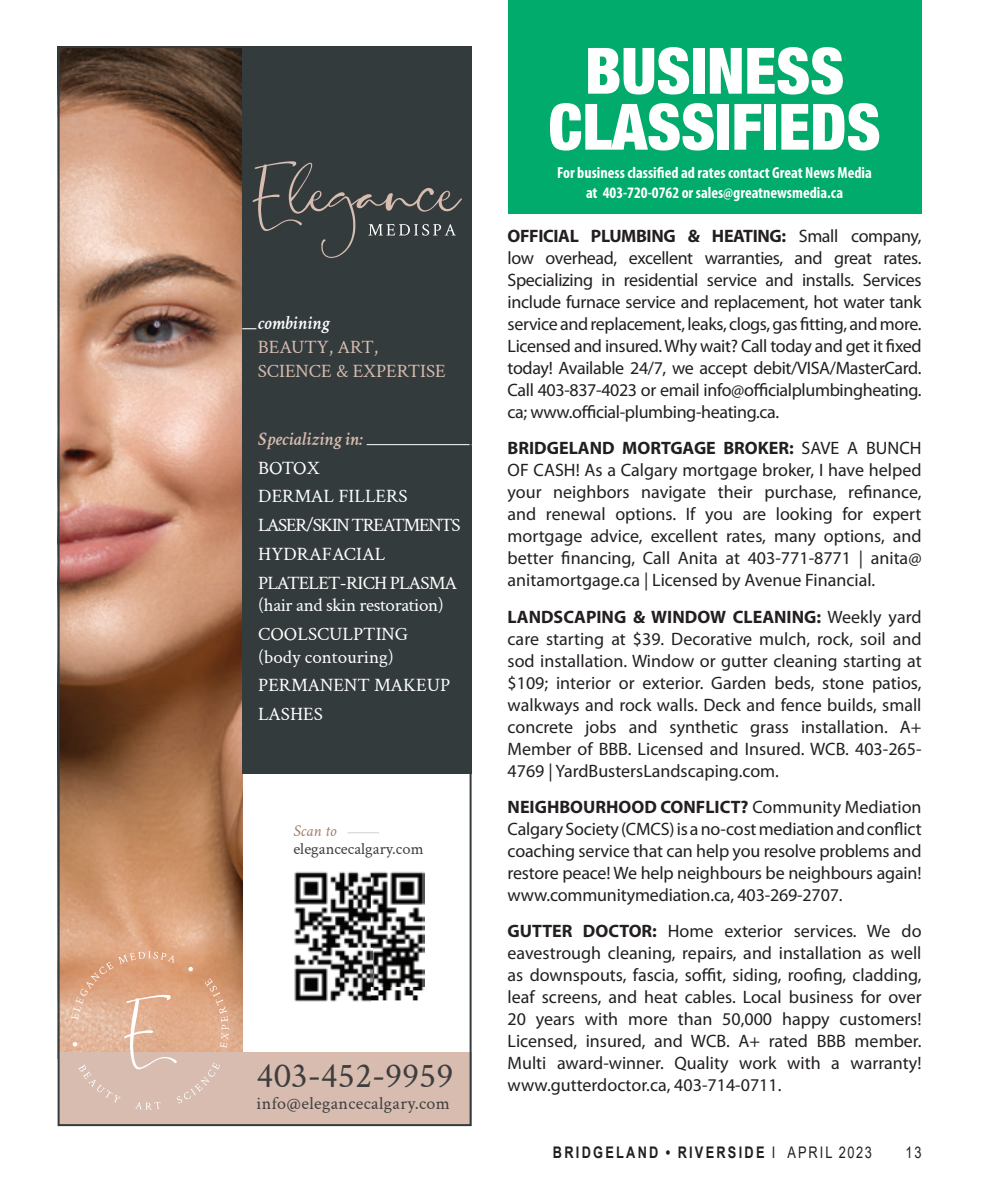
<style>
.page{position:relative;width:990px;height:1188px;background:#fff}
.page>*{position:absolute;margin:0;border:0;box-sizing:border-box;transform-origin:0 0}
.t1{font:900 condensed 64px "Helvetica Neue LT Std";color:#fff}
.t2{font:36px "Crimson Text";color:#3e3e3f}
.t3{font:19px/28.6px "Crimson Text";letter-spacing:-.04em;color:#fff}
.t4{font:19px/28.6px "Crimson Text";letter-spacing:-.02em;color:#fff}
.t5{font:19px/28.6px "Crimson Text";color:#fff}
.t6{font:19px/23.8px "Crimson Text";color:#d7bcaf}
.Body_text{font:18px/22px "Myriad Pro";color:#231f20;text-align:justify}
.t7{font:18px "Crimson Text";letter-spacing:.02em;color:#3e3e3f}
.t8{font:16.4px/18.4px "Crimson Text";color:#3e3e3f}
.t9{font:700 condensed 16px "Myriad Pro";color:#fff}
.t10{font:700 16px "Arial";letter-spacing:.175em;color:#231f20;scale:.8 1}
.t11{font:16px "Arial";color:#231f20;scale:.8 1}
.s1{font-weight:600;font-style:italic;color:#fff}
.s2{font-weight:600;font-style:italic;color:#d7bcaf}
.s3{font-style:italic;color:#9f816e}
.s4{font-weight:700}
.s5{font-weight:400}
</style>
<div class="page">
<div style="left:508px;top:0;width:414px;height:214px;background:#00ab6b"></div>
<img style="left:61px;top:49px;width:181px;height:1003px">
<div style="left:242px;top:46px;width:230px;height:727px;background:#343b3d"></div>
<div style="left:58px;top:1052px;width:414px;height:74px;background:#d7bcaf"></div>
<svg style="left:71px;top:951px;width:158px;height:159px"></svg>
<svg style="left:253px;top:161px;width:209px;height:97px"></svg>
<hr style="left:367px;top:444px;width:105px;height:1px;background:#fff">
<svg style="left:242px;top:328px;width:14px;height:1px"></svg>
<hr style="left:347px;top:832px;width:32px;height:1px;background:#d1d1d1">
<img style="left:294px;top:871px;width:130px;height:130px">
<p class="t6" style="left:258px;top:311px;width:190px"><span class="s1">combining<br></span>BEAUTY, ART,<br>SCIENCE &amp; EXPERTISE</p>
<p class="t3" style="left:258px;top:424px;width:204px"><span class="s2">Specializing in:<br></span>BOTOX<br>DERMAL FILLERS<br>LASER/SKIN TREATMENTS<br>HYDRAFACIAL<br>PLATELET-RICH PLASMA</p>
<p class="t4" style="left:258px;top:590px;width:187px">(hair and skin restoration)<br>COOLSCULPTING</p>
<p class="t5" style="left:258px;top:642px;width:193px">(body contouring)<br>PERMANENT MAKEUP<br>LASHES</p>
<p class="t8" style="left:293px;top:821px;width:132px"><span class="s3">Scan to </span>elegancecalgary.com</p>
<p class="t2" style="left:256px;top:1051px;width:198px">403-452-9959</p>
<p class="t7" style="left:256px;top:1091px;width:195px">info@elegancecalgary.com</p>
<p class="t1" style="left:585px;top:31px;width:261px">BUSINESS</p>
<p class="t1" style="left:549px;top:87px;width:334px">CLASSIFIEDS</p>
<p class="t9" style="left:557px;top:163px;width:316px">For business classified ad rates contact Great News Media</p>
<p class="t9" style="left:586px;top:183px;width:259px">at 403-720-0762 or sales@greatnewsmedia.ca</p>
<p class="Body_text" style="left:508px;top:225px;width:416px"><span class="s4">OFFICIAL PLUMBING &amp; HEATING:</span> Small company, low overhead, excellent warranties, and great rates.<br>Specializing in residential service and installs. Services include furnace service and replacement, hot water tank service and replacement, leaks, clogs, gas fitting, and more.<br>Licensed and insured. Why wait? Call today and get it fixed today! Available 24/7, we accept debit/VISA/MasterCard.<br>Call 403-837-4023 or email info@officialplumbingheating. ca; www.official-plumbing-heating.ca.</p>
<p class="Body_text" style="left:508px;top:437px;width:416px"><span class="s4">BRIDGELAND MORTGAGE BROKER:</span> SAVE A BUNCH OF CASH! As a Calgary mortgage broker, I have helped your neighbors navigate their purchase, refinance, and renewal options. If you are looking for expert mortgage advice, excellent rates, many options, and better financing, Call Anita at 403-771-8771 | anita@ anitamortgage.ca | Licensed by Avenue Financial.</p>
<p class="Body_text" style="left:508px;top:605px;width:416px"><span class="s4">LANDSCAPING &amp; WINDOW CLEANING:</span> Weekly yard care starting at $39. Decorative mulch, rock, soil and sod installation. Window or gutter cleaning starting at $109; interior or exterior. Garden beds, stone patios, walkways and rock walls. Deck and fence builds, small concrete jobs and synthetic grass installation. A+ Member of BBB. Licensed and Insured. WCB. 403-265- 4769 | YardBustersLandscaping.com.</p>
<p class="Body_text" style="left:508px;top:796px;width:416px"><span class="s4">NEIGHBOURHOOD CONFLICT?</span> Community Mediation Calgary Society (CMCS) is a no-cost mediation and conflict coaching service that can help you resolve problems and restore peace! We help neighbours be neighbours again! www.communitymediation.ca, 403-269-2707.</p>
<p class="Body_text" style="left:508px;top:920px;width:416px"><span class="s4">GUTTER DOCTOR:</span> Home exterior services. We do eavestrough cleaning, repairs, and installation as well as downspouts, fascia, soffit, siding, roofing, cladding, leaf screens, and heat cables. Local business for over 20 years with more than 50,000 happy customers!<br>Licensed, insured, and WCB. A+ rated BBB member.<br>Multi award-winner. Quality work with a warranty! www.gutterdoctor.ca, 403-714-0711.</p>
<p class="t10" style="left:553px;top:1141px;width:400px">BRIDGELAND • RIVERSIDE <span class="s5">I APRIL 2023</span></p>
<p class="t11" style="left:906px;top:1141px;width:22px">13</p>
</div>
